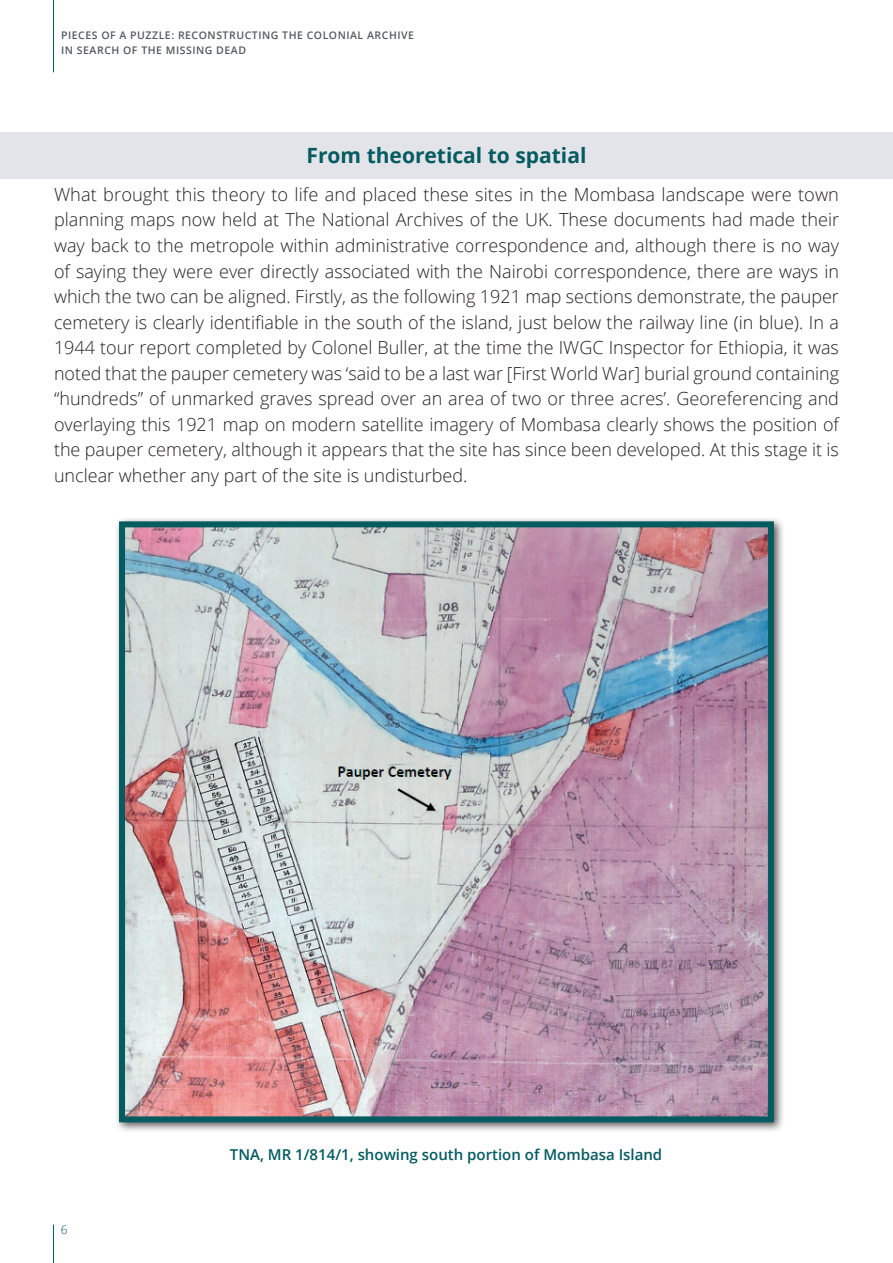
<style>
.page{position:relative;width:893px;height:1263px;background:#fff}
.page>*{position:absolute;margin:0;border:0;box-sizing:border-box;transform-origin:0 0}
.t1{font:700 21px "Open Sans";color:#045b60}
.t2{font:300 18px/25.5px "Open Sans";color:#231f20;text-align:justify}
.t3{font:600 15px "Open Sans";color:#045b60}
.t4{font:300 12px "Open Sans";color:#045b60}
.t5{font:600 10.5px/15px "Open Sans";letter-spacing:.05em;color:#52585e}
</style>
<div class="page">
<div style="left:0;top:132px;width:893px;height:47px;background:#e2e4e9"></div>
<hr style="left:53px;top:1225px;width:1px;height:38px;background:#045b60">
<div style="left:114px;top:516px;width:671px;height:617px;background:#231f20;opacity:.75"></div>
<img style="left:126px;top:528px;width:641px;height:587px">
<div style="left:119px;top:521px;width:655px;height:601px;border:6px solid #045b60"></div>
<hr style="left:53px;top:0;width:1px;height:72px;background:#045b60">
<p class="t5" style="left:61px;top:27px;width:354px">PIECES OF A PUZZLE: RECONSTRUCTING THE COLONIAL ARCHIVE<br>IN SEARCH OF THE MISSING DEAD</p>
<p class="t1" style="left:307px;top:141px;width:281px">From theoretical to spatial</p>
<p class="t2" style="left:54px;top:181px;width:787px">What brought this theory to life and placed these sites in the Mombasa landscape were town planning maps now held at The National Archives of the UK. These documents had made their way back to the metropole within administrative correspondence and, although there is no way of saying they were ever directly associated with the Nairobi correspondence, there are ways in which the two can be aligned. Firstly, as the following 1921 map sections demonstrate, the pauper cemetery is clearly identifiable in the south of the island, just below the railway line (in blue). In a 1944 tour report completed by Colonel Buller, at the time the IWGC Inspector for Ethiopia, it was noted that the pauper cemetery was ‘said to be a last war [First World War] burial ground containing “hundreds” of unmarked graves spread over an area of two or three acres’. Georeferencing and overlaying this 1921 map on modern satellite imagery of Mombasa clearly shows the position of the pauper cemetery, although it appears that the site has since been developed. At this stage it is unclear whether any part of the site is undisturbed.</p>
<p class="t4" style="left:61px;top:1221px;width:8px">6</p>
<p class="t3" style="left:230px;top:1144px;width:434px">TNA, MR 1/814/1, showing south portion of Mombasa Island</p>
</div>
